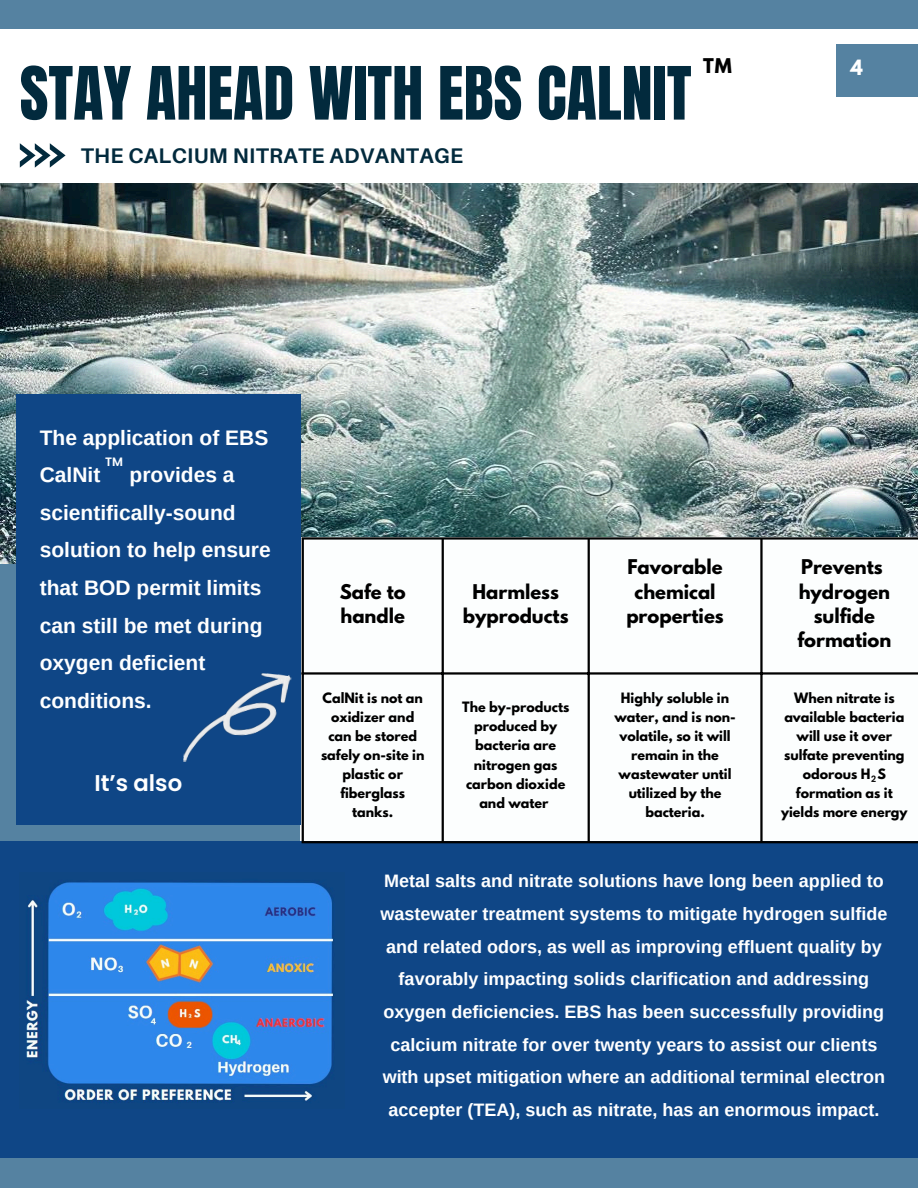
<style>
.page{position:relative;width:918px;height:1188px;background:#fff}
.page>*{position:absolute;margin:0;border:0;box-sizing:border-box;transform-origin:0 0}
.t1{font:62.4px "Anton";color:#022a3d}
.t2{font:600 22.8px "Poppins";color:#fff}
.t3{font:700 21.15px "Aileron";letter-spacing:.015em;color:#022a3d}
.t4{font:700 21px/37.7px "Arimo";color:#fff}
.t5{font:700 18.75px "League Spartan";color:#fff}
.t6{font:700 18px/32.7px "Arimo";color:#fff;text-align:center}
.t7{font:700 18px/24.3px "League Spartan";color:#000;text-align:center}
.t8{font:700 12.75px/19px "League Spartan";color:#000;text-align:center}
.t9{font:600 12.15px "Poppins";color:#fff}
.t10{font:600 8.7px "Poppins";color:#000}
</style>
<div class="page">
<div style="left:0;top:338px;width:370px;height:705px;background:#5582a1"></div>
<img style="left:0;top:183px;width:918px;height:381px">
<div style="left:0;top:0;width:918px;height:29px;background:#5582a1"></div>
<div style="left:0;top:841px;width:918px;height:317px;background:#0f4686"></div>
<div style="left:0;top:1158px;width:918px;height:30px;background:#5582a1"></div>
<svg style="left:20px;top:143px;width:46px;height:25px"></svg>
<img style="left:26px;top:881px;width:308px;height:222px">
<div style="left:301px;top:537px;width:617px;height:304px;background:#fcfefe"></div>
<hr style="left:302px;top:540px;width:2px;height:301px;background:#000">
<hr style="left:442px;top:540px;width:2px;height:301px;background:#000">
<hr style="left:588px;top:540px;width:2px;height:301px;background:#000">
<hr style="left:760px;top:540px;width:3px;height:301px;background:#000">
<hr style="left:917px;top:540px;width:1px;height:301px;background:#000">
<hr style="left:302px;top:537px;width:616px;height:3px;background:#000">
<hr style="left:302px;top:672px;width:616px;height:3px;background:#000">
<hr style="left:302px;top:841px;width:616px;height:2px;background:#000">
<div style="left:16px;top:394px;width:285px;height:430px;background:#0f4686"></div>
<div style="left:836px;top:45px;width:82px;height:52px;background:#5582a1"></div>
<img style="left:183px;top:673px;width:109px;height:89px">
<p class="t1" style="left:20px;top:49px;width:673px">STAY AHEAD WITH EBS CALNIT</p>
<h1 class="t3" style="left:81px;top:143px;width:384px">THE CALCIUM NITRATE ADVANTAGE</h1>
<p class="t7" style="left:703px;top:56px;width:30px">TM</p>
<p class="t5" style="left:850px;top:58px;width:14px">4</p>
<p class="t4" style="left:40px;top:418px;width:230px">The application of EBS<br>CalNit</p>
<p class="t9" style="left:105px;top:453px;width:19px">TM</p>
<p class="t4" style="left:40px;top:456px;width:233px;text-indent:90px">provides a scientifically-sound solution to help ensure that BOD permit limits can still be met during oxygen deficient conditions.</p>
<p class="t2" style="left:94px;top:767px;width:89px">It’s also</p>
<p class="t7" style="left:340px;top:581px;width:67px;text-align:left">Safe to handle</p>
<p class="t7" style="left:463px;top:581px;width:107px">Harmless byproducts</p>
<h2 class="t7" style="left:626px;top:557px;width:99px">Favorable chemical properties</h2>
<p class="t7" style="left:801px;top:557px;width:83px">Prevents</p>
<p class="t7" style="left:797px;top:581px;width:95px">hydrogen sulfide formation</p>
<p class="t8" style="left:321px;top:690px;width:105px">CalNit is not an oxidizer and can be stored safely on-site in plastic or fiberglass tanks.</p>
<p class="t8" style="left:462px;top:699px;width:109px">The by-products produced by bacteria are nitrogen gas carbon dioxide and water</p>
<p class="t8" style="left:614px;top:690px;width:123px">Highly soluble in water, and is non&shy;volatile, so it will remain in the wastewater until utilized by the bacteria.</p>
<p class="t8" style="left:781px;top:690px;width:128px">When nitrate is available bacteria will use it over sulfate preventing odorous H S formation as it yields more energy</p>
<p class="t10" style="left:871px;top:773px;width:6px">2</p>
<p class="t6" style="left:381px;top:865px;width:508px">Metal salts and nitrate solutions have long been applied to wastewater treatment systems to mitigate hydrogen sulfide and related odors, as well as improving effluent quality by favorably impacting solids clarification and addressing oxygen deficiencies. EBS has been successfully providing calcium nitrate for over twenty years to assist our clients with upset mitigation where an additional terminal electron accepter (TEA), such as nitrate, has an enormous impact.</p>
</div>
